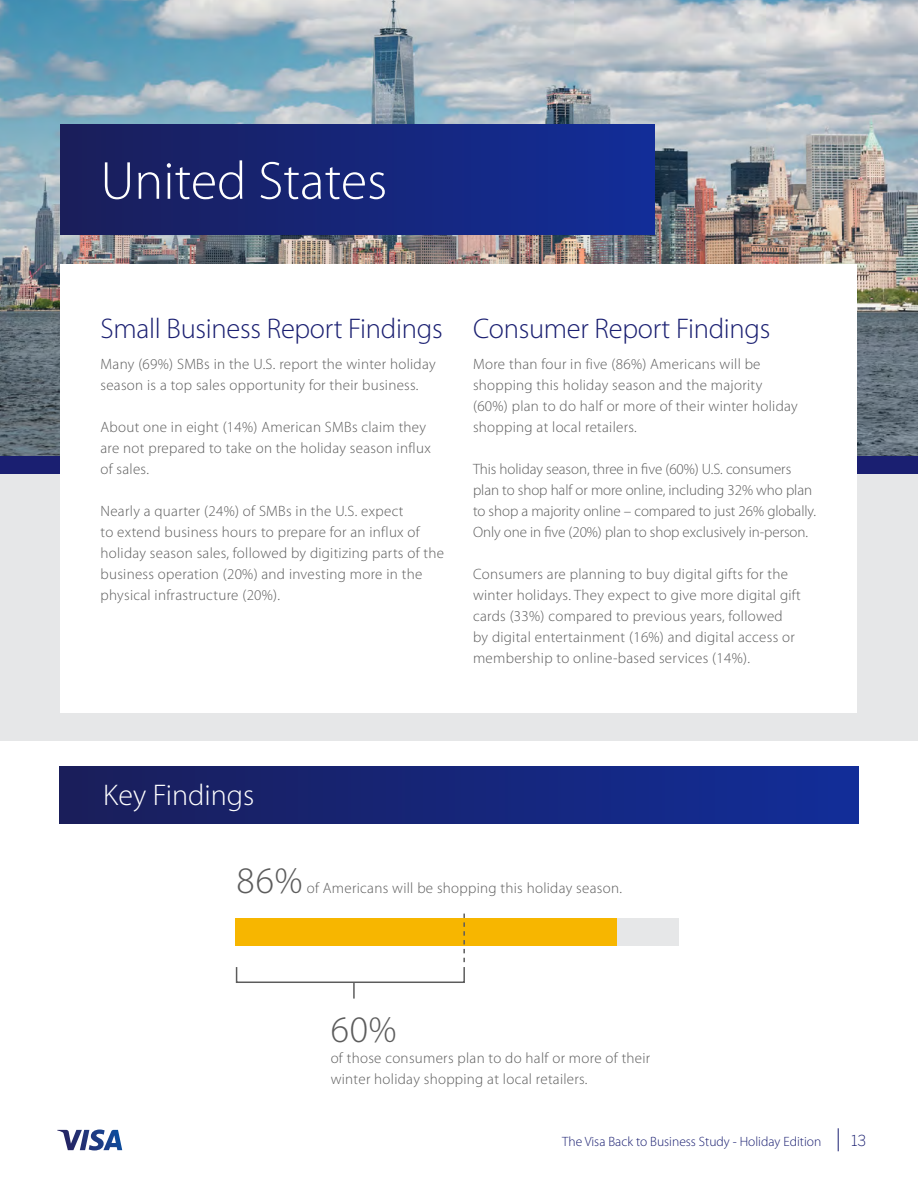
<style>
.page{position:relative;width:918px;height:1188px;background:#fff}
.page>*{position:absolute;margin:0;border:0;box-sizing:border-box;transform-origin:0 0}
.t1{font:300 54px "Myriad Pro";color:#fff}
.t2{font:300 37.5px "Myriad Pro";color:#5c5c5c}
.t3{font:300 30px "Myriad Pro";color:#fff}
.t4{font:300 28.5px "Myriad Pro";letter-spacing:-.01em;color:#1a1f71}
.t5{font:300 15px/21px "Myriad Pro";letter-spacing:.02em;color:#5c5c5c}
.t6{font:300 15px/21px "Myriad Pro";letter-spacing:-.005em;color:#5c5c5c}
.t7{font:300 15px "Benton Sans";color:#1a1f71}
.t8{font:300 13.5px "Myriad Pro";color:#1a1f71}
</style>
<div class="page">
<svg style="left:838px;top:1128px;width:1px;height:23px"></svg>
<svg style="left:57px;top:1130px;width:65px;height:20px"></svg>
<img style="left:0;top:0;width:918px;height:456px">
<div style="left:0;top:474px;width:918px;height:267px;background:#e6e7e8"></div>
<div style="left:0;top:456px;width:918px;height:18px;background:#1a1f71"></div>
<div style="left:61px;top:125px;width:594px;height:109px;background:linear-gradient(to right,#1a1e5a,#122d99)"></div>
<div style="left:61px;top:264px;width:796px;height:449px;background:#fff"></div>
<div style="left:60px;top:766px;width:798px;height:58px;background:linear-gradient(to right,#1a1e5a,#122d99)"></div>
<div style="left:617px;top:918px;width:62px;height:28px;background:#e6e7e8"></div>
<div style="left:236px;top:918px;width:381px;height:28px;background:#f7b600"></div>
<div style="left:236px;top:966px;width:229px;height:17px;border:2px solid #5c5c5c"></div>
<svg style="left:353px;top:983px;width:2px;height:16px"></svg>
<svg style="left:463px;top:914px;width:2px;height:48px"></svg>
<h2 class="t1" style="left:100px;top:151px;width:288px">United States</h2>
<h3 class="t4" style="left:100px;top:313px;width:344px">Small Business Report Findings</h3>
<p class="t5" style="left:100px;top:354px;width:337px">Many (69%) SMBs in the U.S. report the winter holiday season is a top sales opportunity for their business.</p>
<p class="t5" style="left:100px;top:417px;width:332px">About one in eight (14%) American SMBs claim they are not prepared to take on the holiday season influx of sales.</p>
<p class="t5" style="left:100px;top:501px;width:345px">Nearly a quarter (24%) of SMBs in the U.S. expect<br>to extend business hours to prepare for an influx of holiday season sales, followed by digitizing parts of the business operation (20%) and investing more in the physical infrastructure (20%).</p>
<h3 class="t4" style="left:473px;top:313px;width:299px">Consumer Report Findings</h3>
<p class="t5" style="left:473px;top:354px;width:326px">More than four in five (86%) Americans will be shopping this holiday season and the majority (60%) plan to do half or more of their winter holiday shopping at local retailers.</p>
<p class="t6" style="left:473px;top:459px;width:345px">This holiday season, three in five (60%) U.S. consumers plan to shop half or more online, including 32% who plan to shop a majority online – compared to just 26% globally.<br>Only one in five (20%) plan to shop exclusively in-person.</p>
<p class="t5" style="left:473px;top:564px;width:329px">Consumers are planning to buy digital gifts for the winter holidays. They expect to give more digital gift cards (33%) compared to previous years, followed by digital entertainment (16%) and digital access or membership to online-based services (14%).</p>
<h3 class="t3" style="left:103px;top:779px;width:153px">Key Findings</h3>
<p class="t2" style="left:237px;top:860px;width:67px">86%</p>
<p class="t5" style="left:307px;top:878px;width:317px">of Americans will be shopping this holiday season.</p>
<p class="t2" style="left:331px;top:1009px;width:67px">60%</p>
<p class="t5" style="left:331px;top:1048px;width:321px">of those consumers plan to do half or more of their winter holiday shopping at local retailers.</p>
<p class="t8" style="left:562px;top:1134px;width:260px">The Visa Back to Business Study - Holiday Edition</p>
<p class="t7" style="left:851px;top:1132px;width:16px">13</p>
</div>
